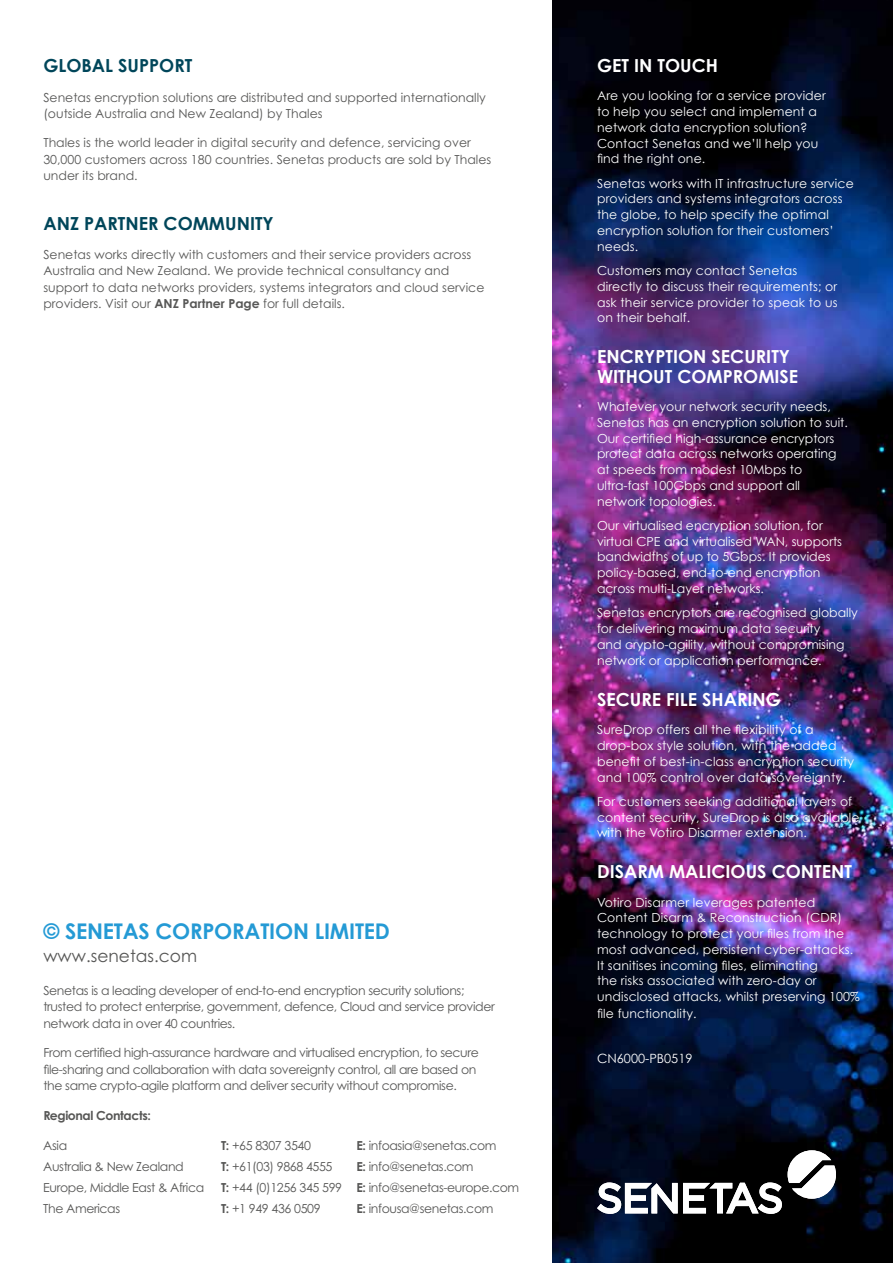
<style>
.page{position:relative;width:893px;height:1263px;background:#fff}
.page>*{position:absolute;margin:0;border:0;box-sizing:border-box;transform-origin:0 0}
.t1{font:700 21.6px "Century Gothic";letter-spacing:-.01em;color:#249ad5}
.t2{font:700 18px/19.5px "Century Gothic";color:#fff}
.t3{font:700 18px "Century Gothic";color:#00465a}
.t4{font:17.1px "Century Gothic Pro";color:#575756}
.t5{font:12.75px "Century Gothic";color:#fff}
.t6{font:12.45px/15.8px "Century Gothic";letter-spacing:.01em;color:#fff}
.t7{font:12.45px/16.5px "Century Gothic Pro";letter-spacing:-.03em;color:#575756}
.t8{font:12.45px/16.5px "Century Gothic Pro";color:#575756}
.t9{font:700 12.45px "Century Gothic Pro";letter-spacing:-.03em;color:#575756}
.s1{font-weight:700}
</style>
<div class="page">
<img style="left:552px;top:0;width:341px;height:1263px">
<svg style="left:597px;top:1182px;width:185px;height:32px"></svg>
<svg style="left:788px;top:1150px;width:48px;height:49px"></svg>
<h2 class="t3" style="left:43px;top:54px;width:151px">GLOBAL SUPPORT</h2>
<p class="t8" style="left:43px;top:89px;width:444px">Senetas encryption solutions are distributed and supported internationally (outside Australia and New Zealand) by Thales</p>
<p class="t8" style="left:43px;top:134px;width:449px">Thales is the world leader in digital security and defence, servicing over<br>30,000 customers across 180 countries. Senetas products are sold by Thales under its brand.</p>
<h2 class="t3" style="left:43px;top:212px;width:232px">ANZ PARTNER COMMUNITY</h2>
<p class="t8" style="left:43px;top:246px;width:443px">Senetas works directly with customers and their service providers across Australia and New Zealand. We provide technical consultancy and support to data networks providers, systems integrators and cloud service providers. Visit our <span class="s1">ANZ Partner Page</span> for full details.</p>
<h1 class="t1" style="left:43px;top:917px;width:348px">© SENETAS CORPORATION LIMITED</h1>
<h3 class="t4" style="left:43px;top:945px;width:155px">www.senetas.com</h3>
<p class="t7" style="left:43px;top:982px;width:453px">Senetas is a leading developer of end-to-end encryption security solutions; trusted to protect enterprise, government, defence, Cloud and service provider network data in over 40 countries.</p>
<p class="t7" style="left:43px;top:1044px;width:437px">From certified high-assurance hardware and virtualised encryption, to secure file-sharing and collaboration with data sovereignty control, all are based on the same crypto-agile platform and deliver security without compromise.</p>
<p class="t9" style="left:43px;top:1107px;width:109px">Regional Contacts:</p>
<p class="t7" style="left:43px;top:1136px;width:25px">Asia</p>
<p class="t7" style="left:221px;top:1136px;width:91px"><span class="s1">T:</span> +65 8307 3540</p>
<p class="t7" style="left:356px;top:1136px;width:141px"><span class="s1">E:</span> infoasia@senetas.com</p>
<p class="t7" style="left:43px;top:1158px;width:142px">Australia &amp; New Zealand</p>
<p class="t7" style="left:221px;top:1158px;width:113px"><span class="s1">T:</span> +61(03) 9868 4555</p>
<p class="t7" style="left:356px;top:1158px;width:119px"><span class="s1">E:</span> info@senetas.com</p>
<p class="t7" style="left:43px;top:1179px;width:162px">Europe, Middle East &amp; Africa</p>
<p class="t7" style="left:221px;top:1179px;width:300px"><span class="s1">T:</span> +44 (0)1256 345 599 <span class="s1">E:</span> info@senetas-europe.com</p>
<p class="t7" style="left:43px;top:1200px;width:78px">The Americas</p>
<p class="t7" style="left:221px;top:1200px;width:101px"><span class="s1">T:</span> +1 949 436 0509</p>
<p class="t7" style="left:357px;top:1200px;width:138px"><span class="s1">E:</span> infousa@senetas.com</p>
<h2 class="t2" style="left:597px;top:55px;width:122px">GET IN TOUCH</h2>
<p class="t6" style="left:597px;top:88px;width:230px">Are you looking for a service provider to help you select and implement a network data encryption solution?<br>Contact Senetas and we’ll help you find the right one.</p>
<p class="t6" style="left:597px;top:175px;width:258px">Senetas works with IT infrastructure service providers and systems integrators across the globe, to help specify the optimal encryption solution for their customers’ needs.</p>
<p class="t6" style="left:597px;top:262px;width:242px">Customers may contact Senetas directly to discuss their requirements; or ask their service provider to speak to us on their behalf.</p>
<h2 class="t2" style="left:597px;top:346px;width:203px">ENCRYPTION SECURITY<br>WITHOUT COMPROMISE</h2>
<p class="t6" style="left:597px;top:398px;width:252px">Whatever your network security needs, Senetas has an encryption solution to suit.<br>Our certified high-assurance encryptors protect data across networks operating at speeds from modest 10Mbps to ultra-fast 100Gbps and support all network topologies.</p>
<p class="t6" style="left:597px;top:517px;width:247px">Our virtualised encryption solution, for virtual CPE and virtualised WAN, supports bandwidths of up to 5Gbps. It provides policy-based, end-to-end encryption across multi-Layer networks.</p>
<p class="t6" style="left:597px;top:604px;width:262px">Senetas encryptors are recognised globally for delivering maximum data security<br>and crypto-agility, without compromising network or application performance.</p>
<h2 class="t2" style="left:597px;top:689px;width:185px">SECURE FILE SHARING</h2>
<p class="t6" style="left:597px;top:722px;width:259px">SureDrop offers all the flexibility of a drop-box style solution, with the added benefit of best-in-class encryption security and 100% control over data sovereignty.</p>
<p class="t6" style="left:597px;top:793px;width:264px">For customers seeking additional layers of content security, SureDrop is also available with the Votiro Disarmer extension.</p>
<h2 class="t2" style="left:597px;top:861px;width:256px">DISARM MALICIOUS CONTENT</h2>
<p class="t6" style="left:597px;top:894px;width:264px">Votiro Disarmer leverages patented Content Disarm &amp; Reconstruction (CDR) technology to protect your files from the most advanced, persistent cyber-attacks.<br>It sanitises incoming files, eliminating<br>the risks associated with zero-day or undisclosed attacks, whilst preserving 100% file functionality.</p>
<p class="t5" style="left:597px;top:1051px;width:97px">CN6000-PB0519</p>
</div>
